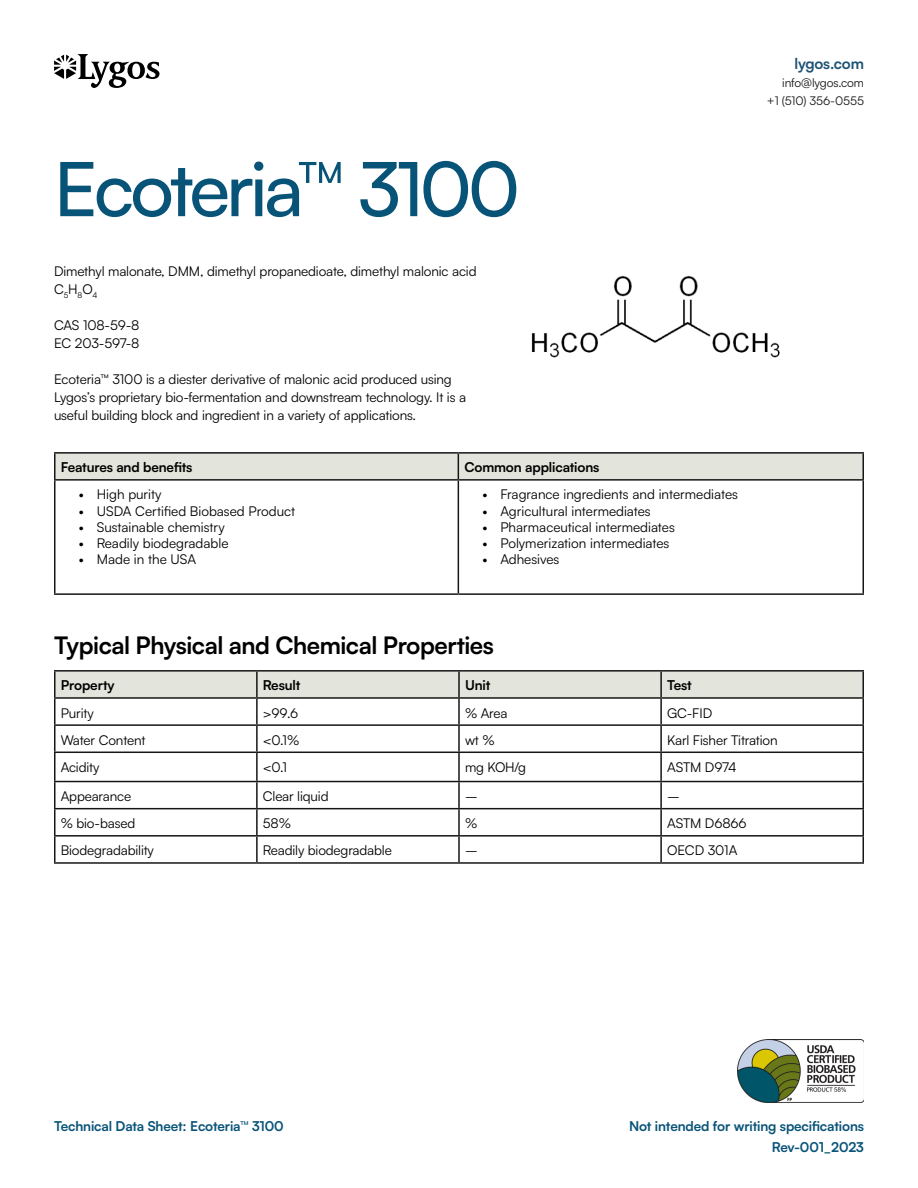
<style>
.page{position:relative;width:918px;height:1188px;background:#fff}
.page>*{position:absolute;margin:0;border:0;box-sizing:border-box;transform-origin:0 0}
.t1{font:500 75px "Satoshi";letter-spacing:-.05em;color:#085378}
.t2{font:700 24px "Satoshi";letter-spacing:-.02em;color:#000}
.t3{font:700 15px "Satoshi";letter-spacing:-.01em;color:#1e5275}
.Body{font:13.5px/18px "Satoshi";letter-spacing:-.01em;color:#000}
.t4{font:700 13.5px/21.8px "Satoshi";letter-spacing:-.01em;color:#085378;text-align:right}
.Body-2{font:700 13.5px "Satoshi";letter-spacing:-.01em;color:#000}
.t5{font:12px/18px "Satoshi";letter-spacing:-.01em;color:#161616;text-align:right}
</style>
<div class="page">
<svg style="left:54px;top:54px;width:106px;height:34px"></svg>
<hr style="left:54px;top:452px;width:404px;height:2px;background:#161616">
<hr style="left:54px;top:454px;width:2px;height:25px;background:#161616">
<hr style="left:458px;top:452px;width:406px;height:2px;background:#161616">
<div style="left:55px;top:453px;width:808px;height:26px;background:#e3e4db"></div>
<hr style="left:862px;top:454px;width:2px;height:25px;background:#161616">
<hr style="left:54px;top:479px;width:404px;height:2px;background:#161616">
<hr style="left:54px;top:481px;width:2px;height:112px;background:#161616">
<hr style="left:458px;top:479px;width:406px;height:2px;background:#161616">
<hr style="left:458px;top:481px;width:1px;height:112px;background:#161616">
<hr style="left:862px;top:481px;width:2px;height:112px;background:#161616">
<hr style="left:54px;top:593px;width:404px;height:2px;background:#161616">
<hr style="left:458px;top:593px;width:406px;height:2px;background:#161616">
<div style="left:56px;top:672px;width:806px;height:25px;background:#e3e4db"></div>
<hr style="left:54px;top:670px;width:203px;height:2px;background:#161616">
<hr style="left:54px;top:672px;width:2px;height:25px;background:#161616">
<hr style="left:257px;top:670px;width:202px;height:2px;background:#161616">
<hr style="left:256px;top:672px;width:2px;height:25px;background:#161616">
<hr style="left:459px;top:670px;width:202px;height:2px;background:#161616">
<hr style="left:458px;top:672px;width:2px;height:25px;background:#161616">
<hr style="left:661px;top:670px;width:203px;height:2px;background:#161616">
<hr style="left:660px;top:672px;width:2px;height:25px;background:#161616">
<hr style="left:862px;top:672px;width:2px;height:25px;background:#161616">
<hr style="left:54px;top:697px;width:203px;height:2px;background:#161616">
<hr style="left:54px;top:699px;width:2px;height:25px;background:#161616">
<hr style="left:257px;top:697px;width:202px;height:2px;background:#161616">
<hr style="left:256px;top:699px;width:2px;height:25px;background:#161616">
<hr style="left:459px;top:697px;width:202px;height:2px;background:#161616">
<hr style="left:458px;top:699px;width:2px;height:25px;background:#161616">
<hr style="left:661px;top:697px;width:203px;height:2px;background:#161616">
<hr style="left:660px;top:699px;width:2px;height:25px;background:#161616">
<hr style="left:862px;top:699px;width:2px;height:25px;background:#161616">
<hr style="left:54px;top:724px;width:203px;height:2px;background:#161616">
<hr style="left:54px;top:726px;width:2px;height:26px;background:#161616">
<hr style="left:257px;top:724px;width:202px;height:2px;background:#161616">
<hr style="left:256px;top:726px;width:2px;height:26px;background:#161616">
<hr style="left:459px;top:724px;width:202px;height:2px;background:#161616">
<hr style="left:458px;top:726px;width:2px;height:26px;background:#161616">
<hr style="left:661px;top:724px;width:203px;height:2px;background:#161616">
<hr style="left:660px;top:726px;width:2px;height:26px;background:#161616">
<hr style="left:862px;top:726px;width:2px;height:26px;background:#161616">
<hr style="left:54px;top:752px;width:203px;height:1px;background:#161616">
<hr style="left:54px;top:753px;width:2px;height:28px;background:#161616">
<hr style="left:257px;top:752px;width:202px;height:1px;background:#161616">
<hr style="left:256px;top:753px;width:2px;height:28px;background:#161616">
<hr style="left:459px;top:752px;width:202px;height:1px;background:#161616">
<hr style="left:458px;top:753px;width:2px;height:28px;background:#161616">
<hr style="left:661px;top:752px;width:203px;height:1px;background:#161616">
<hr style="left:660px;top:753px;width:2px;height:28px;background:#161616">
<hr style="left:862px;top:753px;width:2px;height:28px;background:#161616">
<hr style="left:54px;top:781px;width:203px;height:1px;background:#161616">
<hr style="left:54px;top:782px;width:2px;height:26px;background:#161616">
<hr style="left:257px;top:781px;width:202px;height:1px;background:#161616">
<hr style="left:256px;top:782px;width:2px;height:26px;background:#161616">
<hr style="left:459px;top:781px;width:202px;height:1px;background:#161616">
<hr style="left:458px;top:782px;width:2px;height:26px;background:#161616">
<hr style="left:661px;top:781px;width:203px;height:1px;background:#161616">
<hr style="left:660px;top:782px;width:2px;height:26px;background:#161616">
<hr style="left:862px;top:782px;width:2px;height:26px;background:#161616">
<hr style="left:54px;top:808px;width:203px;height:1px;background:#161616">
<hr style="left:54px;top:809px;width:2px;height:26px;background:#161616">
<hr style="left:257px;top:808px;width:202px;height:1px;background:#161616">
<hr style="left:256px;top:809px;width:2px;height:26px;background:#161616">
<hr style="left:459px;top:808px;width:202px;height:1px;background:#161616">
<hr style="left:458px;top:809px;width:2px;height:26px;background:#161616">
<hr style="left:661px;top:808px;width:203px;height:1px;background:#161616">
<hr style="left:660px;top:809px;width:2px;height:26px;background:#161616">
<hr style="left:862px;top:809px;width:2px;height:26px;background:#161616">
<hr style="left:54px;top:835px;width:203px;height:2px;background:#161616">
<hr style="left:54px;top:837px;width:2px;height:25px;background:#161616">
<hr style="left:257px;top:835px;width:202px;height:2px;background:#161616">
<hr style="left:256px;top:837px;width:2px;height:25px;background:#161616">
<hr style="left:459px;top:835px;width:202px;height:2px;background:#161616">
<hr style="left:458px;top:837px;width:2px;height:25px;background:#161616">
<hr style="left:661px;top:835px;width:203px;height:2px;background:#161616">
<hr style="left:660px;top:837px;width:2px;height:25px;background:#161616">
<hr style="left:862px;top:837px;width:2px;height:25px;background:#161616">
<hr style="left:54px;top:862px;width:203px;height:2px;background:#161616">
<hr style="left:257px;top:862px;width:202px;height:2px;background:#161616">
<hr style="left:459px;top:862px;width:202px;height:2px;background:#161616">
<hr style="left:661px;top:862px;width:203px;height:2px;background:#161616">
<img style="left:531px;top:276px;width:249px;height:82px">
<img style="left:738px;top:1040px;width:126px;height:62px">
<h1 class="t1" style="left:54px;top:137px;width:467px">Ecoteria™ 3100</h1>
<p class="Body" style="left:54px;top:261px;width:424px">Dimethyl malonate, DMM, dimethyl propanedioate, dimethyl malonic acid</p>
<p class="Body" style="left:54px;top:279px;width:45px">C<sub>5</sub>H<sub>8</sub>O<sub>4</sub></p>
<p class="Body" style="left:54px;top:315px;width:87px">CAS 108-59-8</p>
<p class="Body" style="left:54px;top:333px;width:87px">EC 203-597-8</p>
<p class="Body" style="left:54px;top:369px;width:414px">Ecoteria™ 3100 is a diester derivative of malonic acid produced using<br>Lygos’s proprietary bio-fermentation and downstream technology. It is a useful building block and ingredient in a variety of applications.</p>
<p class="Body-2" style="left:61px;top:458px;width:133px">Features and benefits</p>
<p class="Body-2" style="left:464px;top:458px;width:137px">Common applications</p>
<p class="Body" style="left:79px;top:485px;width:84px">• High purity</p>
<p class="Body" style="left:79px;top:501px;width:218px">• USDA Certified Biobased Product</p>
<p class="Body" style="left:79px;top:517px;width:148px">• Sustainable chemistry</p>
<p class="Body" style="left:79px;top:534px;width:151px">• Readily biodegradable</p>
<p class="Body" style="left:79px;top:550px;width:119px">• Made in the USA</p>
<p class="Body" style="left:482px;top:485px;width:257px">• Fragrance ingredients and intermediates</p>
<p class="Body" style="left:482px;top:501px;width:170px">• Agricultural intermediates</p>
<p class="Body" style="left:482px;top:517px;width:194px">• Pharmaceutical intermediates</p>
<p class="Body" style="left:482px;top:534px;width:189px">• Polymerization intermediates</p>
<p class="Body" style="left:482px;top:550px;width:79px">• Adhesives</p>
<h2 class="t2" style="left:54px;top:628px;width:441px">Typical Physical and Chemical Properties</h2>
<p class="t3" style="left:794px;top:53px;width:71px">lygos.com</p>
<p class="t5" style="left:767px;top:73px;width:99px">info@lygos.com<br>+1 (510) 356-0555</p>
<p class="Body-2" style="left:61px;top:676px;width:55px">Property</p>
<p class="Body-2" style="left:263px;top:676px;width:39px">Result</p>
<p class="Body-2" style="left:465px;top:676px;width:27px">Unit</p>
<p class="Body-2" style="left:667px;top:676px;width:26px">Test</p>
<p class="Body" style="left:61px;top:703px;width:34px">Purity</p>
<p class="Body" style="left:263px;top:703px;width:37px">&gt;99.6</p>
<p class="Body" style="left:465px;top:703px;width:44px">% Area</p>
<p class="Body" style="left:667px;top:703px;width:47px">GC-FID</p>
<p class="Body" style="left:61px;top:730px;width:86px">Water Content</p>
<p class="Body" style="left:263px;top:730px;width:38px">&lt;0.1%</p>
<p class="Body" style="left:465px;top:730px;width:31px">wt %</p>
<p class="Body" style="left:667px;top:730px;width:112px">Karl Fisher Titration</p>
<p class="Body" style="left:61px;top:757px;width:40px">Acidity</p>
<p class="Body" style="left:263px;top:757px;width:26px">&lt;0.1</p>
<p class="Body" style="left:465px;top:757px;width:63px">mg KOH/g</p>
<p class="Body" style="left:667px;top:757px;width:71px">ASTM D974</p>
<p class="Body" style="left:61px;top:787px;width:72px">Appearance</p>
<p class="Body" style="left:263px;top:787px;width:67px">Clear liquid</p>
<p class="Body" style="left:465px;top:787px;width:14px">–</p>
<p class="Body" style="left:667px;top:787px;width:14px">–</p>
<p class="Body" style="left:61px;top:814px;width:76px">% bio-based</p>
<p class="Body" style="left:263px;top:814px;width:30px">58%</p>
<p class="Body" style="left:465px;top:814px;width:14px">%</p>
<p class="Body" style="left:667px;top:814px;width:81px">ASTM D6866</p>
<p class="Body" style="left:61px;top:841px;width:95px">Biodegradability</p>
<p class="Body" style="left:263px;top:841px;width:131px">Readily biodegradable</p>
<p class="Body" style="left:465px;top:841px;width:14px">–</p>
<p class="Body" style="left:667px;top:841px;width:72px">OECD 301A</p>
<p class="t4" style="left:54px;top:1114px;width:231px">Technical Data Sheet: Ecoteria™ 3100</p>
<p class="t4" style="left:629px;top:1114px;width:236px">Not intended for writing specifications<br>Rev-001_2023</p>
</div>
